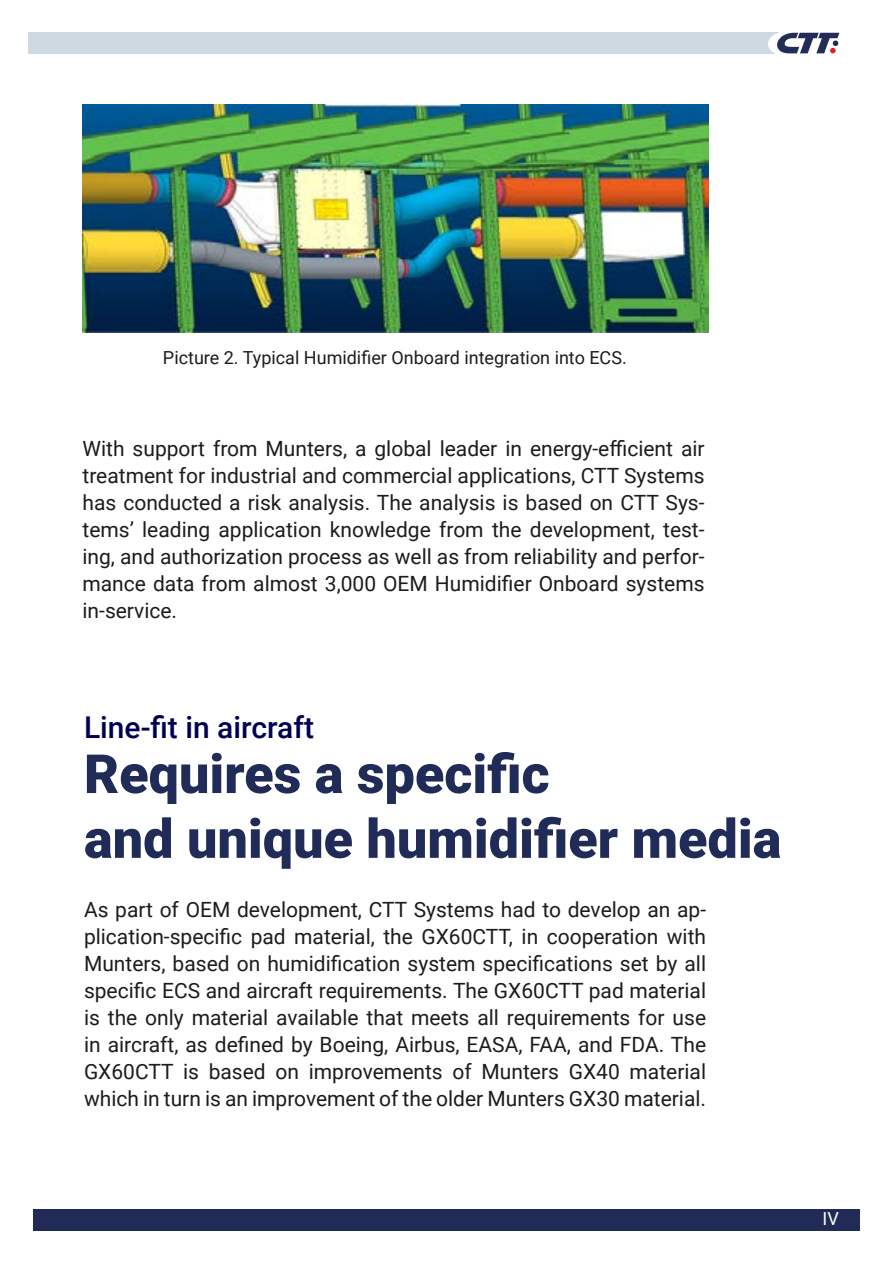
<style>
.page{position:relative;width:893px;height:1263px;background:#fff}
.page>*{position:absolute;margin:0;border:0;box-sizing:border-box;transform-origin:0 0}
.t1{font:900 54px/64.8px "Roboto";color:#212b57}
.t2{font:500 30px "Roboto";color:#000053}
.t3{font:21px/27px "Roboto";color:#1c1c1c;text-align:justify}
.t4{font:18px "Roboto";color:#1c1c1c}
.t5{font:18px "Roboto";color:#fff}
</style>
<div class="page">
<div style="left:33px;top:1209px;width:827px;height:21px;background:#212b57"></div>
<div style="left:28px;top:33px;width:751px;height:21px;background:#cfd9e2"></div>
<div style="left:769px;top:33px;width:34px;height:22px;background:#fff;border-radius:50%"></div>
<div style="left:768px;top:32px;width:36px;height:24px;border:2px solid #fff;border-radius:50%"></div>
<svg style="left:777px;top:33px;width:62px;height:20px"></svg>
<img style="left:82px;top:105px;width:626px;height:228px">
<p class="t4" style="left:163px;top:345px;width:465px">Picture 2. Typical Humidifier Onboard integration into ECS.</p>
<p class="t3" style="left:82px;top:434px;width:624px">With support from Munters, a global leader in energy-efficient air treatment for industrial and commercial applications, CTT Systems has conducted a risk analysis. The analysis is based on CTT Sys&shy;tems’ leading application knowledge from the development, test&shy;ing, and authorization process as well as from reliability and perfor&shy;mance data from almost 3,000 OEM Humidifier Onboard systems in-service.</p>
<h2 class="t2" style="left:84px;top:706px;width:232px">Line-fit in aircraft</h2>
<h1 class="t1" style="left:84px;top:739px;width:699px">Requires a specific<br>and unique humidifier media</h1>
<p class="t3" style="left:84px;top:895px;width:624px">As part of OEM development, CTT Systems had to develop an ap&shy;plication-specific pad material, the GX60CTT, in cooperation with Munters, based on humidification system specifications set by all specific ECS and aircraft requirements. The GX60CTT pad material is the only material available that meets all requirements for use in aircraft, as defined by Boeing, Airbus, EASA, FAA, and FDA. The GX60CTT is based on improvements of Munters GX40 material which in turn is an improvement of the older Munters GX30 material.</p>
<p class="t5" style="left:823px;top:1206px;width:18px">IV</p>
</div>
